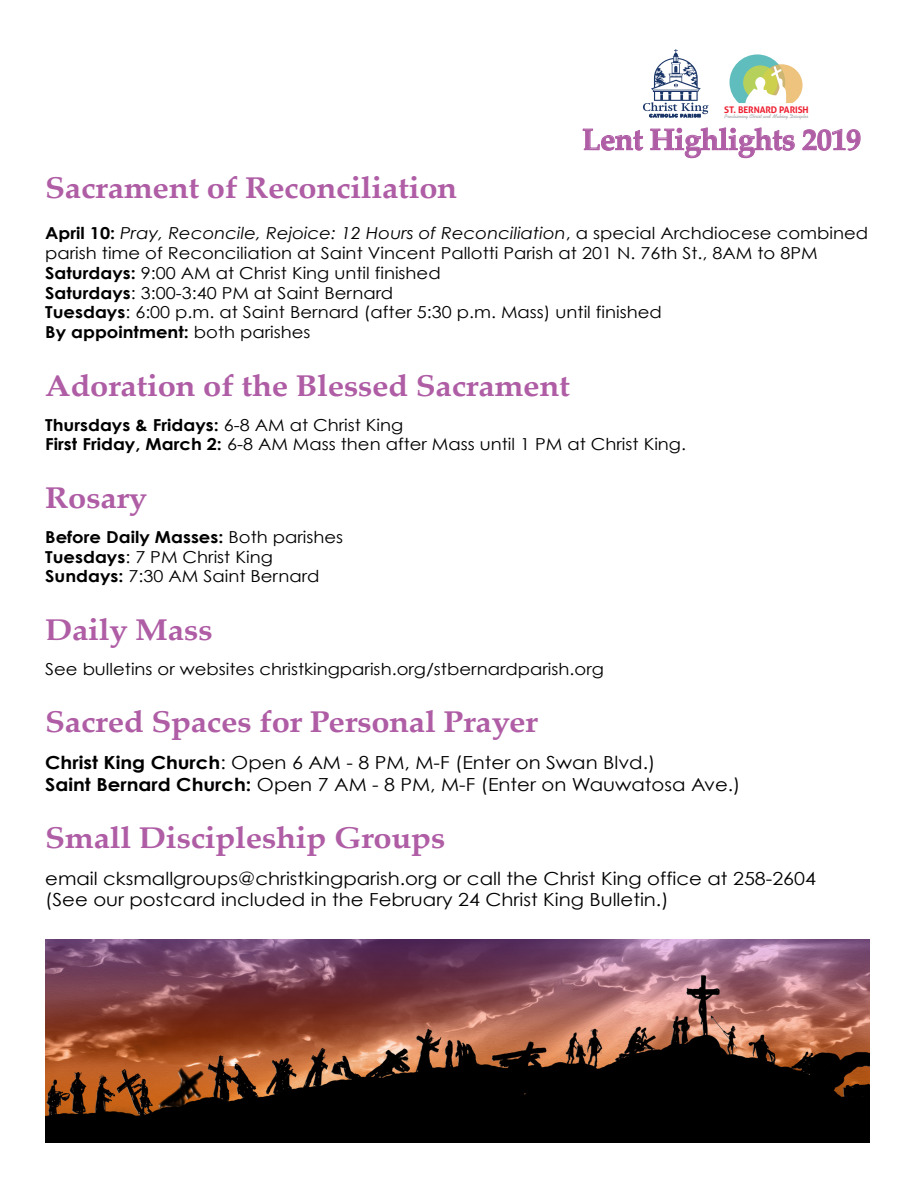
<style>
.page{position:relative;width:918px;height:1188px;background:#fff}
.page>*{position:absolute;margin:0;border:0;box-sizing:border-box;transform-origin:0 0}
.t1{font:700 30px "Palatino Linotype";letter-spacing:-.01em;color:#af5da5;scale:1.09 1}
.t2{font:700 30px "Palatino Linotype";letter-spacing:-.01em;color:#af5da5}
.t3{font:18px/21.6px "Century Gothic";color:#000;scale:1.09 1}
.t4{font:16.5px/19.8px "Century Gothic";color:#000;scale:1.09 1}
.t5{font:700 9.15px "Aller";letter-spacing:-.01em;color:#ed2132}
.t6{font:700 6.15px "Swing";letter-spacing:-.005em;color:#a7a9ac}
.s1{font-weight:700}
.s2{font-style:italic}
</style>
<div class="page">
<svg style="left:583px;top:49px;width:277px;height:109px"></svg>
<img style="left:46px;top:940px;width:824px;height:202px">
<p class="t5" style="left:724px;top:104px;width:86px">ST. BERNARD PARISH</p>
<p class="t6" style="left:724px;top:112px;width:85px">Proclaiming Christ and Making Disciples</p>
<h1 class="t2" style="left:582px;top:118px;width:281px">Lent Highlights 2019</h1>
<h1 class="t1" style="left:45px;top:166px;width:380px">Sacrament of Reconciliation</h1>
<p class="t4" style="left:45px;top:223px;width:756px"><span class="s1">April 10:</span> <span class="s2">Pray, Reconcile, Rejoice: 12 Hours of Reconciliation</span>, a special Archdiocese combined parish time of Reconciliation at Saint Vincent Pallotti Parish at 201 N. 76th St., 8AM to 8PM <span class="s1">Saturdays:</span> 9:00 AM at Christ King until finished<br><span class="s1">Saturdays</span>: 3:00-3:40 PM at Saint Bernard<br><span class="s1">Tuesdays</span>: 6:00 p.m. at Saint Bernard (after 5:30 p.m. Mass) until finished<br><span class="s1">By appointment:</span> both parishes</p>
<h1 class="t1" style="left:45px;top:364px;width:483px">Adoration of the Blessed Sacrament</h1>
<p class="t4" style="left:45px;top:414px;width:589px"><span class="s1">Thursdays &amp; Fridays:</span> 6-8 AM at Christ King<br><span class="s1">First Friday, March 2:</span> 6-8 AM Mass then after Mass until 1 PM at Christ King.</p>
<h1 class="t1" style="left:45px;top:476px;width:95px">Rosary</h1>
<p class="t4" style="left:45px;top:527px;width:275px"><span class="s1">Before Daily Masses:</span> Both parishes<br><span class="s1">Tuesdays</span>: 7 PM Christ King<br><span class="s1">Sundays:</span> 7:30 AM Saint Bernard</p>
<h1 class="t1" style="left:45px;top:608px;width:155px">Daily Mass</h1>
<p class="t4" style="left:45px;top:659px;width:514px">See bulletins or websites christkingparish.org/stbernardparish.org</p>
<h1 class="t1" style="left:45px;top:701px;width:453px">Sacred Spaces for Personal Prayer</h1>
<p class="t3" style="left:45px;top:751px;width:639px"><span class="s1">Christ King Church</span>: Open 6 AM - 8 PM, M-F (Enter on Swan Blvd.)<br><span class="s1">Saint Bernard Church:</span> Open 7 AM - 8 PM, M-F (Enter on Wauwatosa Ave.)</p>
<h1 class="t1" style="left:45px;top:817px;width:369px">Small Discipleship Groups</h1>
<p class="t3" style="left:45px;top:867px;width:709px">email cksmallgroups@christkingparish.org or call the Christ King office at 258-2604 (See our postcard included in the February 24 Christ King Bulletin.)</p>
</div>
